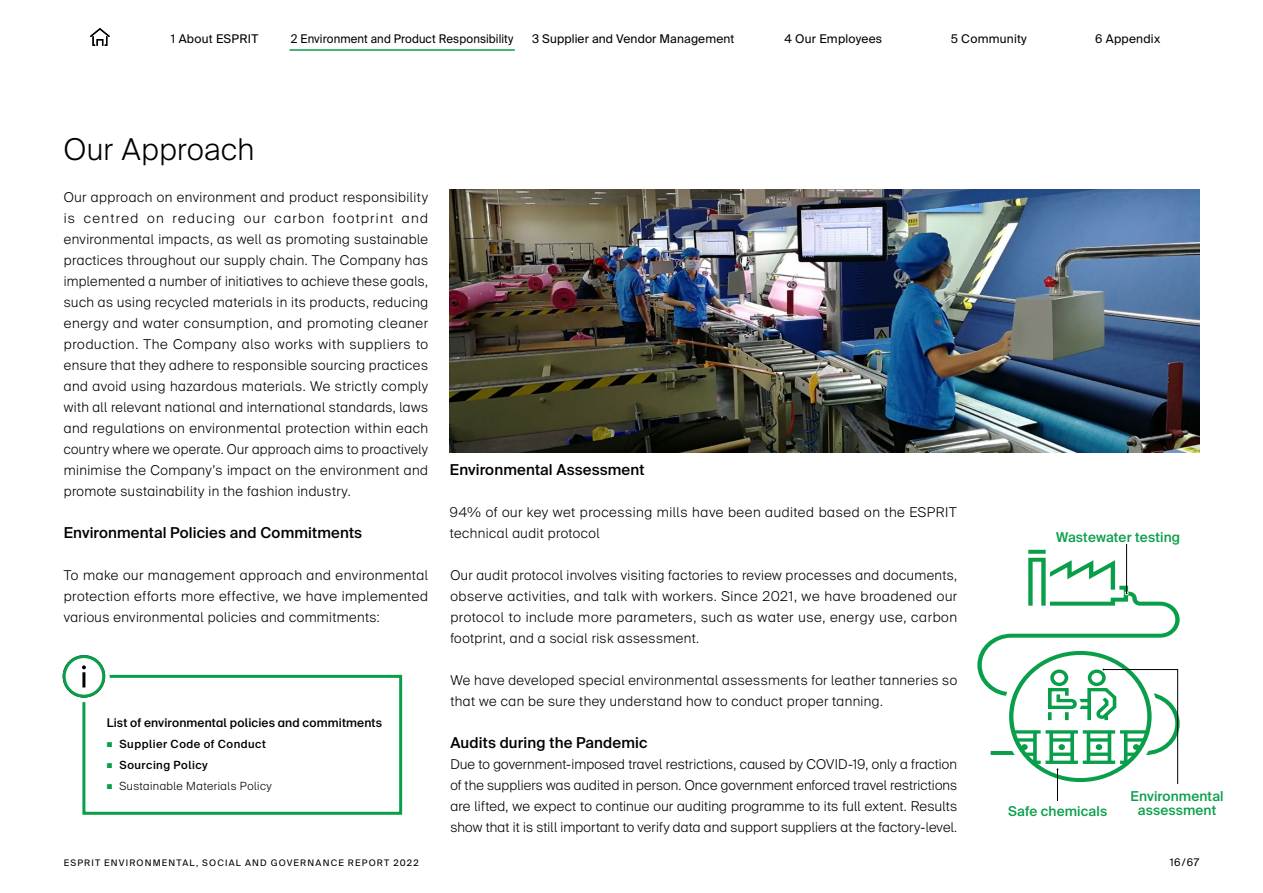
<style>
.page{position:relative;width:1263px;height:893px;background:#fff}
.page>*{position:absolute;margin:0;border:0;box-sizing:border-box;transform-origin:0 0}
.t1{font:300 30px "Suisse Intl";letter-spacing:.02em;color:#000}
.t2{font:500 15px "Suisse Intl";letter-spacing:.01em;color:#000}
.t3{font:500 13.65px "Suisse Intl";letter-spacing:.01em;color:#099f4a}
.t4{font:300 13.5px/21px "Suisse Intl";letter-spacing:.03em;color:#000;text-align:justify}
.t5{font:12px "Suisse Intl";letter-spacing:.01em;color:#000}
.t6{font:500 12px "Suisse Intl";letter-spacing:.01em;color:#000}
.t7{font:12px "Suisse Intl";letter-spacing:.01em;color:#000;scale:.95 1}
.t8{font:500 11.25px "Suisse Intl";letter-spacing:.045em;color:#000}
.t9{font:300 11.25px "Suisse Intl";letter-spacing:.04em;color:#000}
.t10{font:10.5px "Suisse Intl";color:#000}
.t11{font:9px "Suisse Intl";letter-spacing:.13em;color:#000}
.s1{font-weight:300;font-size:9px;color:#099f4a}
.s2{font-size:9px;color:#099f4a}
</style>
<div class="page">
<img style="left:449px;top:190px;width:750px;height:262px">
<div style="left:82px;top:675px;width:320px;height:140px;border:3px solid #099f4a"></div>
<svg style="left:62px;top:655px;width:50px;height:49px"></svg>
<svg style="left:1030px;top:550px;width:13px;height:4px"></svg>
<hr style="left:1126px;top:542px;width:1px;height:51px;background:#000">
<div style="left:1055px;top:527px;width:126px;height:16px;background:#fff"></div>
<svg style="left:977px;top:557px;width:203px;height:227px"></svg>
<hr style="left:1057px;top:770px;width:1px;height:36px;background:#000">
<div style="left:1000px;top:801px;width:115px;height:17px;background:#fff"></div>
<hr style="left:289px;top:49px;width:226px;height:2px;background:#099f4a">
<svg style="left:90px;top:28px;width:20px;height:18px"></svg>
<p class="t5" style="left:171px;top:32px;width:89px">1 About ESPRIT</p>
<p class="t7" style="left:291px;top:32px;width:236px">2 Environment and Product Responsibility</p>
<p class="t5" style="left:532px;top:32px;width:204px">3 Supplier and Vendor Management</p>
<p class="t5" style="left:784px;top:32px;width:99px">4 Our Employees</p>
<p class="t5" style="left:951px;top:32px;width:78px">5 Community</p>
<p class="t5" style="left:1095px;top:32px;width:67px">6 Appendix</p>
<h1 class="t1" style="left:64px;top:132px;width:192px">Our Approach</h1>
<p class="t4" style="left:64px;top:187px;width:366px">Our approach on environment and product responsibility is centred on reducing our carbon footprint and environmental impacts, as well as promoting sustainable practices throughout our supply chain. The Company has implemented a number of initiatives to achieve these goals, such as using recycled materials in its products, reducing energy and water consumption, and promoting cleaner production. The Company also works with suppliers to ensure that they adhere to responsible sourcing practices and avoid using hazardous materials. We strictly comply with all relevant national and international standards, laws and regulations on environmental protection within each country where we operate. Our approach aims to proactively minimise the Company’s impact on the environment and promote sustainability in the fashion industry.</p>
<p class="t2" style="left:64px;top:524px;width:300px">Environmental Policies and Commitments</p>
<p class="t4" style="left:64px;top:565px;width:366px">To make our management approach and environmental protection efforts more effective, we have implemented various environmental policies and commitments:</p>
<p class="t6" style="left:107px;top:716px;width:277px">List of environmental policies and commitments</p>
<p class="t8" style="left:107px;top:738px;width:161px"><span class="s1">■</span> Supplier Code of Conduct</p>
<p class="t8" style="left:107px;top:759px;width:103px"><span class="s1">■</span> Sourcing Policy</p>
<p class="t9" style="left:107px;top:780px;width:166px"><span class="s2">■</span> Sustainable Materials Policy</p>
<p class="t2" style="left:450px;top:461px;width:196px">Environmental Assessment</p>
<p class="t4" style="left:450px;top:502px;width:508px">94% of our key wet processing mills have been audited based on the ESPRIT technical audit protocol</p>
<p class="t4" style="left:450px;top:565px;width:508px">Our audit protocol involves visiting factories to review processes and documents, observe activities, and talk with workers. Since 2021, we have broadened our protocol to include more parameters, such as water use, energy use, carbon footprint, and a social risk assessment.</p>
<p class="t4" style="left:450px;top:670px;width:508px">We have developed special environmental assessments for leather tanneries so that we can be sure they understand how to conduct proper tanning.</p>
<p class="t2" style="left:450px;top:734px;width:199px">Audits during the Pandemic</p>
<p class="t4" style="left:450px;top:754px;width:508px">Due to government-imposed travel restrictions, caused by COVID-19, only a fraction of the suppliers was audited in person. Once government enforced travel restrictions are lifted, we expect to continue our auditing programme to its full extent. Results show that it is still important to verify data and support suppliers at the factory-level.</p>
<p class="t3" style="left:1056px;top:529px;width:125px">Wastewater testing</p>
<p class="t3" style="left:1130px;top:788px;width:95px">Environmental</p>
<p class="t3" style="left:1008px;top:803px;width:101px">Safe chemicals</p>
<p class="t3" style="left:1138px;top:802px;width:80px">assessment</p>
<p class="t11" style="left:64px;top:857px;width:357px">ESPRIT ENVIRONMENTAL, SOCIAL AND GOVERNANCE REPORT 2022</p>
<p class="t10" style="left:1170px;top:856px;width:31px">16/67</p>
</div>
